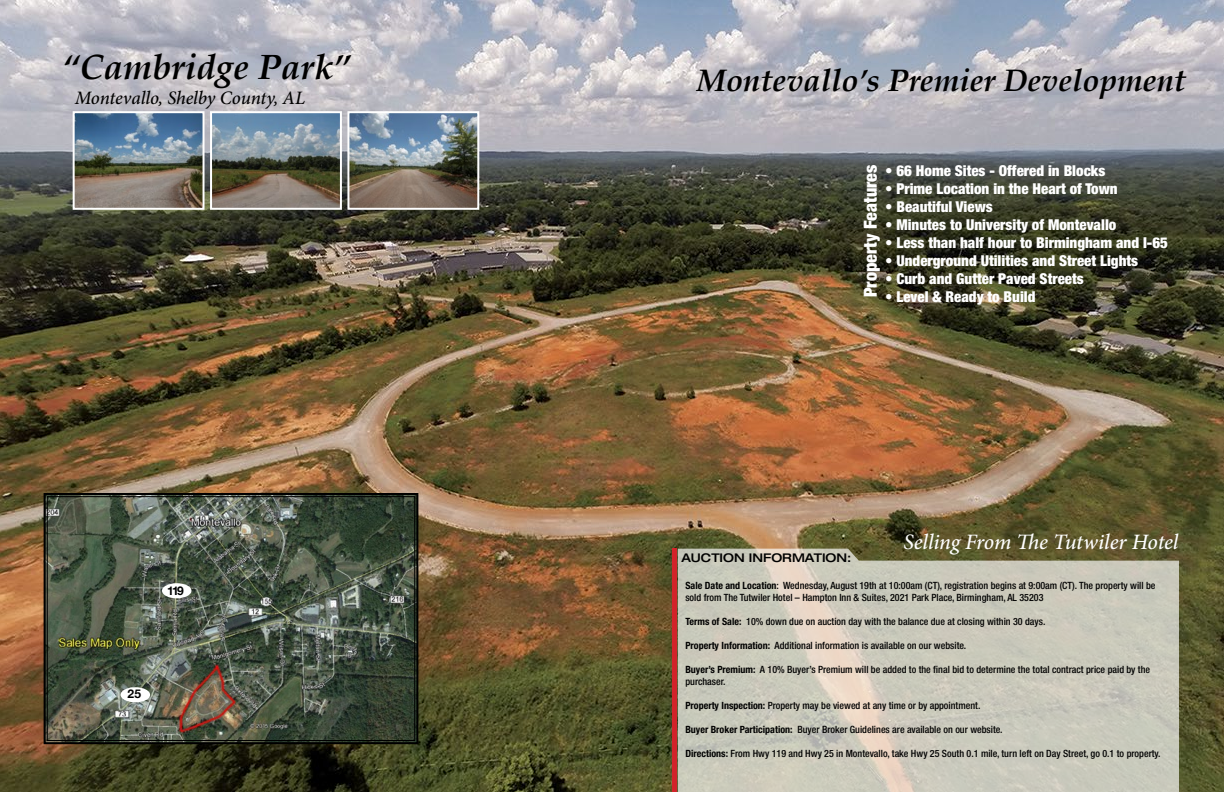
<style>
.page{position:relative;width:1224px;height:792px;background:#fff}
.page>*{position:absolute;margin:0;border:0;box-sizing:border-box;transform-origin:0 0}
.t1{font:italic 700 35px "Palatino";color:#000}
.t2{font:italic 700 31px "Palatino";color:#000}
.t3{font:italic 500 22px "Minion Pro";letter-spacing:-.01em;color:#fff}
.t4{font:italic 500 19px "Minion Pro";letter-spacing:-.01em;color:#000}
.t5{font:900 condensed 18px "Helvetica Neue LT Std";color:#fff}
.t6{font:900 condensed 15px "Helvetica Neue LT Std";color:#fff}
.t7{font:500 expanded 12px "Helvetica Neue LT Std";color:#000}
.t8{font:700 12px "Helvetica Neue";color:#000101}
.t9{font:500 condensed 10px/12px "Helvetica Neue LT Std";color:#000}
.s1{font-weight:700}
</style>
<div class="page">
<img style="left:0;top:0;width:1224px;height:792px">
<img style="left:43px;top:492px;width:376px;height:253px">
<div style="left:47px;top:496px;width:368px;height:245px;border:1px solid #000"></div>
<svg style="left:678px;top:549px;width:501px;height:243px;background:#c9c6b7"></svg>
<div style="left:162px;top:583px;width:30px;height:15px;background:#fff;border-radius:50%"></div>
<div style="left:121px;top:687px;width:29px;height:15px;background:#fff;border-radius:50%"></div>
<div style="left:672px;top:548px;width:5px;height:244px;background:#d2232a"></div>
<img style="left:76px;top:114px;width:126px;height:93px">
<div style="left:73px;top:111px;width:132px;height:99px;border:2px solid #fff"></div>
<img style="left:213px;top:114px;width:126px;height:93px">
<div style="left:210px;top:111px;width:132px;height:99px;border:2px solid #fff"></div>
<img style="left:350px;top:114px;width:126px;height:93px">
<div style="left:347px;top:111px;width:132px;height:99px;border:2px solid #fff"></div>
<h1 class="t1" style="left:62px;top:38px;width:290px">“Cambridge Park”</h1>
<h3 class="t4" style="left:75px;top:85px;width:232px">Montevallo, Shelby County, AL</h3>
<p class="t8" style="left:167px;top:582px;width:18px">119</p>
<p class="t8" style="left:128px;top:685px;width:15px">25</p>
<h2 class="t2" style="left:697px;top:55px;width:491px">Montevallo’s Premier Development</h2>
<h3 class="t6" style="left:885px;top:161px;width:222px">• 66 Home Sites - Offered in Blocks</h3>
<h3 class="t6" style="left:885px;top:179px;width:234px">• Prime Location in the Heart of Town</h3>
<h3 class="t6" style="left:885px;top:197px;width:109px">• Beautiful Views</h3>
<h3 class="t6" style="left:885px;top:215px;width:233px">• Minutes to University of Montevallo</h3>
<h3 class="t6" style="left:885px;top:233px;width:285px">• Less than half hour to Birmingham and I-65</h3>
<h3 class="t6" style="left:885px;top:251px;width:255px">• Underground Utilities and Street Lights</h3>
<h3 class="t6" style="left:885px;top:269px;width:200px">• Curb and Gutter Paved Streets</h3>
<h3 class="t5" style="left:859px;top:297px;width:134px;rotate:-90deg">Property Features</h3>
<h3 class="t6" style="left:885px;top:287px;width:152px">• Level &amp; Ready to Build</h3>
<p class="t7" style="left:681px;top:550px;width:171px">AUCTION INFORMATION:</p>
<h3 class="t3" style="left:903px;top:527px;width:277px">Selling From The Tutwiler Hotel</h3>
<p class="t9" style="left:685px;top:579px;width:472px"><span class="s1">Sale Date and Location</span>: Wednesday, August 19th at 10:00am (CT), registration begins at 9:00am (CT). The property will be sold from The Tutwiler Hotel – Hampton Inn &amp; Suites, 2021 Park Place, Birmingham, AL 35203</p>
<p class="t9" style="left:685px;top:615px;width:362px"><span class="s1">Terms of Sale:</span> 10% down due on auction day with the balance due at closing within 30 days.</p>
<p class="t9" style="left:685px;top:639px;width:282px"><span class="s1">Property Information:</span> Additional information is available on our website.</p>
<p class="t9" style="left:685px;top:663px;width:466px"><span class="s1">Buyer’s Premium:</span> A 10% Buyer’s Premium will be added to the final bid to determine the total contract price paid by the purchaser.</p>
<p class="t9" style="left:685px;top:699px;width:297px"><span class="s1">Property Inspection:</span> Property may be viewed at any time or by appointment.</p>
<p class="t9" style="left:685px;top:723px;width:319px"><span class="s1">Buyer Broker Participation:</span> Buyer Broker Guidelines are available on our website.</p>
<p class="t9" style="left:685px;top:747px;width:477px"><span class="s1">Directions:</span> From Hwy 119 and Hwy 25 in Montevallo, take Hwy 25 South 0.1 mile, turn left on Day Street, go 0.1 to property.</p>
</div>
